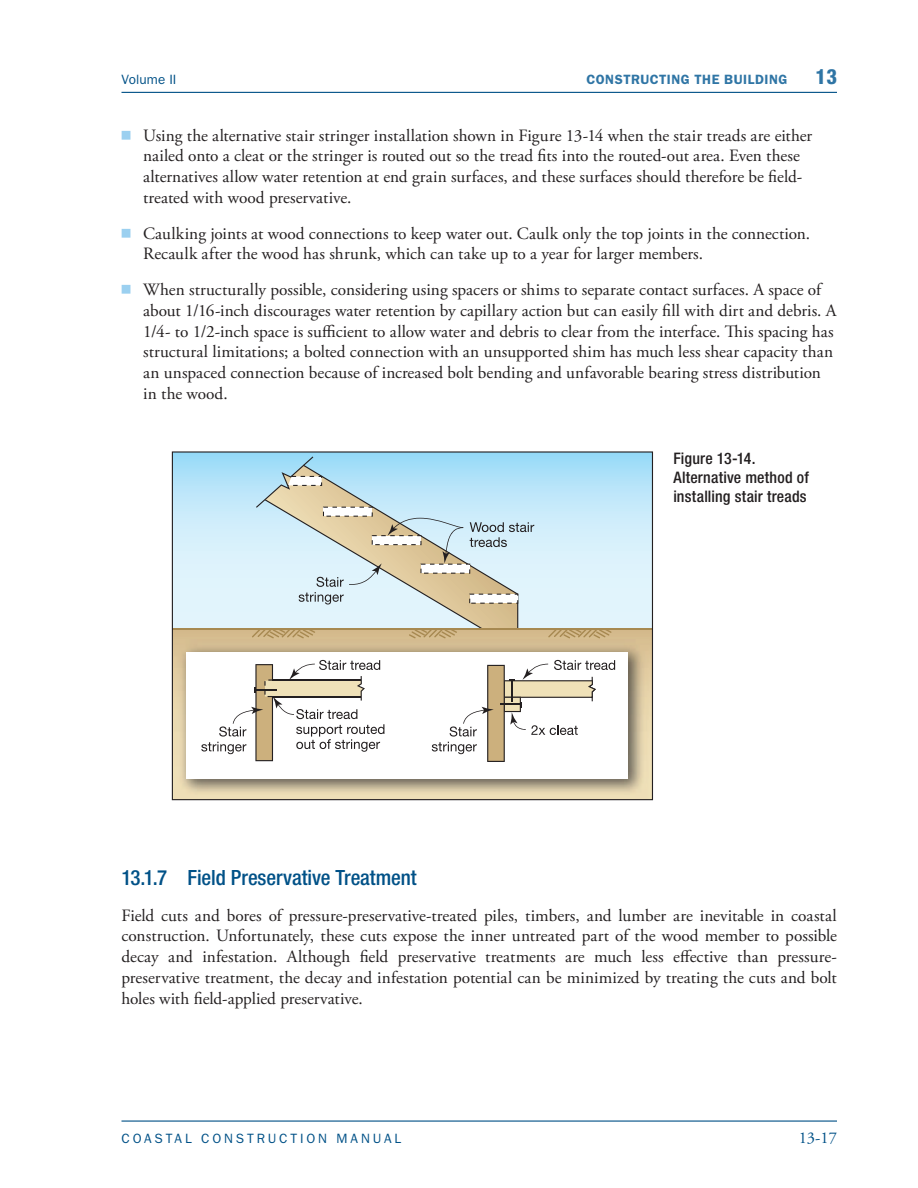
<style>
.page{position:relative;width:918px;height:1188px;background:#fff}
.page>*{position:absolute;margin:0;border:0;box-sizing:border-box;transform-origin:0 0}
.Head_2{font:500 condensed 21px "Helvetica Neue";letter-spacing:-.005em;color:#005187}
.t1{font:800 condensed 21px "Helvetica Neue";color:#2f75a5}
.Bullet_1{font:17.25px/20.7px "Adobe Garamond Pro";color:#231f20}
.Body{font:17.25px/20.7px "Adobe Garamond Pro";letter-spacing:-.005em;color:#231f20;text-align:justify}
.t2{font:16.5px "Adobe Garamond Pro";color:#005187}
.Figure_Title{font:500 condensed 15.9px/19px "Helvetica Neue";letter-spacing:.015em;color:#231f20}
.t3{font:13.5px "ITC Franklin Gothic Std";letter-spacing:.21em;color:#005187}
.t4{font:600 13.5px "ITC Franklin Gothic Std";letter-spacing:.035em;color:#2f75a5}
.t5{font:13.5px "ITC Franklin Gothic Std";letter-spacing:.005em;color:#005187}
</style>
<div class="page">
<hr style="left:122px;top:1120px;width:715px;height:2px;background:#005187">
<hr style="left:122px;top:92px;width:715px;height:1px;background:#005187">
<svg style="left:174px;top:453px;width:477px;height:175px;background:#ccecfa"></svg>
<svg style="left:174px;top:629px;width:477px;height:169px;background:#d6bd90"></svg>
<hr style="left:172px;top:628px;width:480px;height:1px;background:#a78951">
<img style="left:175px;top:640px;width:474px;height:158px">
<div style="left:187px;top:652px;width:441px;height:126px;background:#fff"></div>
<svg style="left:432px;top:660px;width:183px;height:102px"></svg>
<svg style="left:201px;top:660px;width:183px;height:101px"></svg>
<svg style="left:548px;top:629px;width:64px;height:10px"></svg>
<svg style="left:252px;top:456px;width:282px;height:183px;background:#cbdbd9"></svg>
<p class="t5" style="left:122px;top:72px;width:56px">Volume II</p>
<p class="t4" style="left:586px;top:72px;width:203px">CONSTRUCTING THE BUILDING</p>
<p class="t1" style="left:815px;top:64px;width:23px">13</p>
<p class="Bullet_1" style="left:143px;top:126px;width:671px">Using the alternative stair stringer installation shown in Figure 13‑14 when the stair treads are either nailed onto a cleat or the stringer is routed out so the tread fits into the routed-out area. Even these alternatives allow water retention at end grain surfaces, and these surfaces should therefore be field&shy;treated with wood preservative.</p>
<p class="Bullet_1" style="left:143px;top:223px;width:669px">Caulking joints at wood connections to keep water out. Caulk only the top joints in the connection.<br>Recaulk after the wood has shrunk, which can take up to a year for larger members.</p>
<p class="Bullet_1" style="left:143px;top:280px;width:695px">When structurally possible, considering using spacers or shims to separate contact surfaces. A space of about 1/16-inch discourages water retention by capillary action but can easily fill with dirt and debris. A 1/4- to 1/2-inch space is sufficient to allow water and debris to clear from the interface. This spacing has structural limitations; a bolted connection with an unsupported shim has much less shear capacity than an unspaced connection because of increased bolt bending and unfavorable bearing stress distribution in the wood.</p>
<p class="Figure_Title" style="left:673px;top:449px;width:84px">Figure 13-14.</p>
<p class="Figure_Title" style="left:673px;top:468px;width:137px">Alternative method of installing stair treads</p>
<p class="Head_2" style="left:122px;top:865px;width:297px">13.1.7 Field Preservative Treatment</p>
<p class="Body" style="left:122px;top:906px;width:717px">Field cuts and bores of pressure-preservative-treated piles, timbers, and lumber are inevitable in coastal construction. Unfortunately, these cuts expose the inner untreated part of the wood member to possible decay and infestation. Although field preservative treatments are much less effective than pressure&shy;preservative treatment, the decay and infestation potential can be minimized by treating the cuts and bolt holes with field-applied preservative.</p>
<p class="t3" style="left:122px;top:1130px;width:281px">COASTAL CONSTRUCTION MANUAL</p>
<p class="t2" style="left:799px;top:1128px;width:40px">13-17</p>
</div>
